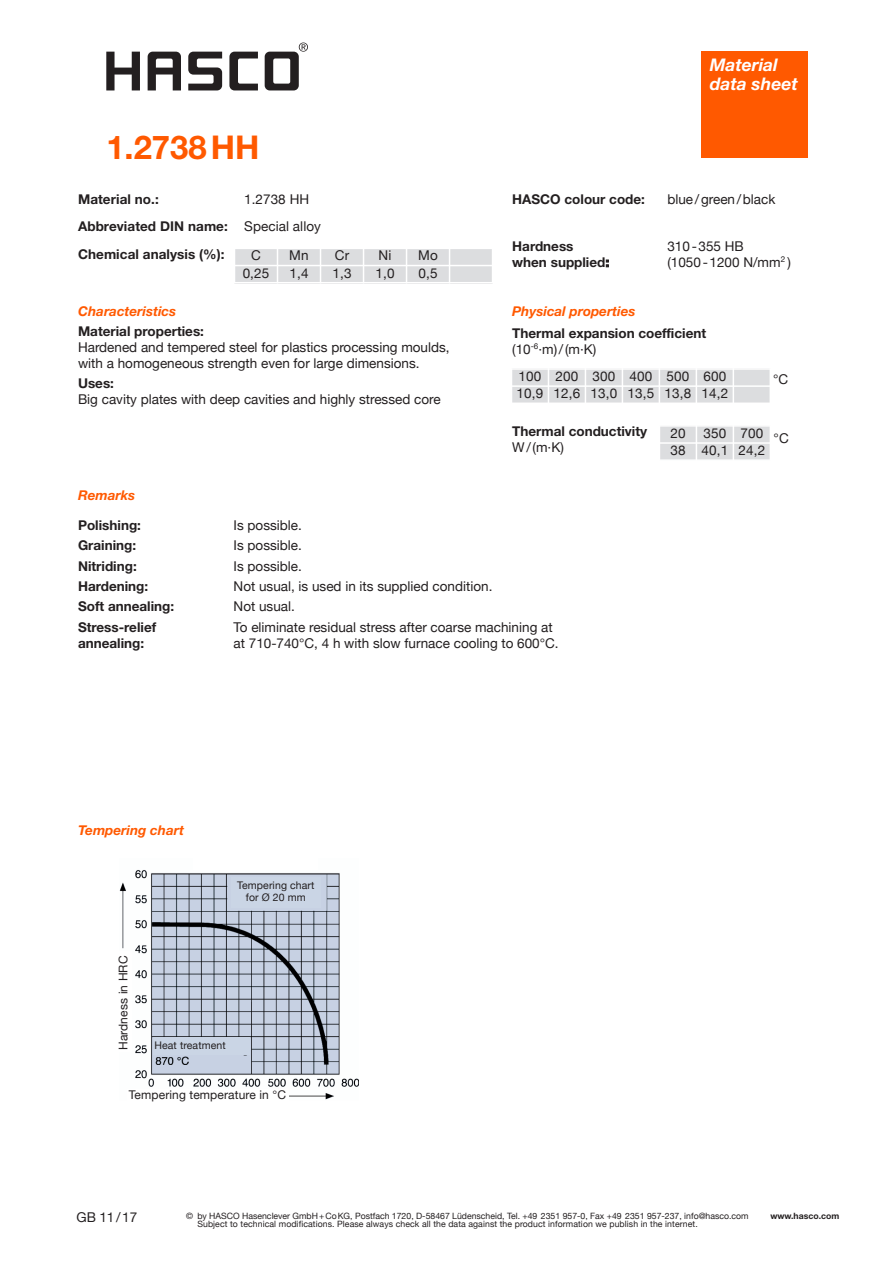
<style>
.page{position:relative;width:893px;height:1263px;background:#fff}
.page>*{position:absolute;margin:0;border:0;box-sizing:border-box;transform-origin:0 0}
.t1{font:700 32.85px "Helvetica Neue";color:#ff5900}
.t2{font:italic 700 17.4px/19.2px "Helvetica Neue";color:#fff}
.t3{font:13.5px/17.1px "Helvetica Neue";color:#231f20}
.t4{font:700 13.5px/27.5px "Helvetica Neue";color:#231f20}
.t5{font:italic 700 13.5px "Helvetica Neue";color:#ff5900}
.t6{font:12px "Helvetica Neue";letter-spacing:.01em;color:#231f20}
.t7{font:10.5px/12px "Helvetica Neue";letter-spacing:.01em;color:#231f20;text-align:center}
.t8{font:8.7px "Helvetica Neue";letter-spacing:.01em;color:#231f20}
.t9{font:700 8.7px "Helvetica Neue";color:#231f20}
.s1{font-weight:400}
</style>
<div class="page">
<svg style="left:106px;top:52px;width:34px;height:38px"></svg>
<svg style="left:229px;top:52px;width:29px;height:38px"></svg>
<svg style="left:265px;top:43px;width:43px;height:47px"></svg>
<svg style="left:188px;top:52px;width:34px;height:38px"></svg>
<svg style="left:148px;top:52px;width:33px;height:38px"></svg>
<div style="left:702px;top:51px;width:106px;height:106px;background:#ff5900"></div>
<div style="left:234px;top:248px;width:43px;height:18px;background:#dcdddf"></div>
<div style="left:277px;top:248px;width:43px;height:18px;background:#dcdddf"></div>
<div style="left:320px;top:248px;width:44px;height:18px;background:#dcdddf"></div>
<div style="left:364px;top:248px;width:43px;height:18px;background:#dcdddf"></div>
<div style="left:407px;top:248px;width:43px;height:18px;background:#dcdddf"></div>
<div style="left:450px;top:248px;width:43px;height:18px;background:#dcdddf"></div>
<div style="left:234px;top:266px;width:43px;height:17px;background:#dcdddf"></div>
<div style="left:277px;top:266px;width:43px;height:17px;background:#dcdddf"></div>
<div style="left:320px;top:266px;width:44px;height:17px;background:#dcdddf"></div>
<div style="left:364px;top:266px;width:43px;height:17px;background:#dcdddf"></div>
<div style="left:407px;top:266px;width:43px;height:17px;background:#dcdddf"></div>
<div style="left:450px;top:266px;width:43px;height:17px;background:#dcdddf"></div>
<hr style="left:234px;top:248px;width:1px;height:35px;background:#fff">
<hr style="left:277px;top:248px;width:1px;height:35px;background:#fff">
<hr style="left:320px;top:248px;width:1px;height:35px;background:#fff">
<hr style="left:363px;top:248px;width:1px;height:35px;background:#fff">
<hr style="left:406px;top:248px;width:1px;height:35px;background:#fff">
<hr style="left:449px;top:248px;width:1px;height:35px;background:#fff">
<hr style="left:492px;top:248px;width:1px;height:35px;background:#fff">
<hr style="left:234px;top:248px;width:259px;height:1px;background:#fff">
<hr style="left:234px;top:265px;width:259px;height:1px;background:#fff">
<hr style="left:234px;top:282px;width:259px;height:1px;background:#fff">
<div style="left:511px;top:368px;width:37px;height:18px;background:#dcdddf"></div>
<div style="left:548px;top:368px;width:37px;height:18px;background:#dcdddf"></div>
<div style="left:585px;top:368px;width:37px;height:18px;background:#dcdddf"></div>
<div style="left:622px;top:368px;width:37px;height:18px;background:#dcdddf"></div>
<div style="left:659px;top:368px;width:37px;height:18px;background:#dcdddf"></div>
<div style="left:696px;top:368px;width:37px;height:18px;background:#dcdddf"></div>
<div style="left:733px;top:368px;width:38px;height:18px;background:#dcdddf"></div>
<div style="left:511px;top:386px;width:37px;height:18px;background:#dcdddf"></div>
<div style="left:548px;top:386px;width:37px;height:18px;background:#dcdddf"></div>
<div style="left:585px;top:386px;width:37px;height:18px;background:#dcdddf"></div>
<div style="left:622px;top:386px;width:37px;height:18px;background:#dcdddf"></div>
<div style="left:659px;top:386px;width:37px;height:18px;background:#dcdddf"></div>
<div style="left:696px;top:386px;width:37px;height:18px;background:#dcdddf"></div>
<div style="left:733px;top:386px;width:38px;height:18px;background:#dcdddf"></div>
<hr style="left:511px;top:368px;width:1px;height:36px;background:#fff">
<hr style="left:548px;top:368px;width:1px;height:36px;background:#fff">
<hr style="left:585px;top:368px;width:1px;height:36px;background:#fff">
<hr style="left:622px;top:368px;width:1px;height:36px;background:#fff">
<hr style="left:659px;top:368px;width:1px;height:36px;background:#fff">
<hr style="left:696px;top:368px;width:1px;height:36px;background:#fff">
<hr style="left:733px;top:368px;width:1px;height:36px;background:#fff">
<hr style="left:770px;top:368px;width:1px;height:36px;background:#fff">
<hr style="left:511px;top:368px;width:260px;height:2px;background:#fff">
<hr style="left:511px;top:385px;width:260px;height:2px;background:#fff">
<hr style="left:511px;top:402px;width:260px;height:2px;background:#fff">
<div style="left:659px;top:425px;width:37px;height:18px;background:#dcdddf"></div>
<div style="left:696px;top:425px;width:37px;height:18px;background:#dcdddf"></div>
<div style="left:733px;top:425px;width:38px;height:18px;background:#dcdddf"></div>
<div style="left:659px;top:443px;width:37px;height:18px;background:#dcdddf"></div>
<div style="left:696px;top:443px;width:37px;height:18px;background:#dcdddf"></div>
<div style="left:733px;top:443px;width:38px;height:18px;background:#dcdddf"></div>
<hr style="left:659px;top:425px;width:1px;height:36px;background:#fff">
<hr style="left:696px;top:425px;width:1px;height:36px;background:#fff">
<hr style="left:733px;top:425px;width:1px;height:36px;background:#fff">
<hr style="left:770px;top:425px;width:1px;height:36px;background:#fff">
<hr style="left:659px;top:425px;width:112px;height:2px;background:#fff">
<hr style="left:659px;top:442px;width:112px;height:2px;background:#fff">
<hr style="left:659px;top:459px;width:112px;height:2px;background:#fff">
<img style="left:119px;top:870px;width:239px;height:230px">
<div style="left:231px;top:877px;width:89px;height:31px;background:#cad5e5"></div>
<div style="left:117px;top:951px;width:15px;height:100px;background:#fff"></div>
<div style="left:153px;top:1037px;width:97px;height:18px;background:#cad5e5"></div>
<div style="left:127px;top:1089px;width:162px;height:15px;background:#fff"></div>
<h1 class="t1" style="left:106px;top:135px;width:155px">1.2738 HH</h1>
<p class="t2" style="left:710px;top:57px;width:90px">Material data sheet</p>
<p class="t4" style="left:78px;top:187px;width:244px;text-indent:166px"><span class="s1">1.2738 HH<br></span>Abbreviated DIN name: <span class="s1">Special alloy<br></span>Chemical analysis (%):</p>
<p class="t4" style="left:512px;top:187px;width:134px">HASCO colour code:</p>
<p class="t3" style="left:667px;top:191px;width:110px">blue / green / black</p>
<p class="t4" style="left:78px;top:187px;width:82px">Material no.:</p>
<p class="t4" style="left:512px;top:234px;width:63px">Hardness</p>
<p class="t3" style="left:667px;top:237px;width:78px">310-355 HB</p>
<p class="t4" style="left:512px;top:250px;width:98px">when supplied:</p>
<p class="t3" style="left:667px;top:253px;width:125px">(1050-1200 N/mm<sup>2</sup> )</p>
<p class="t3" style="left:251px;top:247px;width:11px">C</p>
<p class="t3" style="left:289px;top:247px;width:21px">Mn</p>
<p class="t3" style="left:335px;top:247px;width:16px">Cr</p>
<p class="t3" style="left:379px;top:247px;width:14px">Ni</p>
<p class="t3" style="left:418px;top:247px;width:21px">Mo</p>
<p class="t3" style="left:243px;top:264px;width:28px">0,25</p>
<p class="t3" style="left:289px;top:264px;width:21px">1,4</p>
<p class="t3" style="left:332px;top:264px;width:21px">1,3</p>
<p class="t3" style="left:375px;top:264px;width:21px">1,0</p>
<p class="t3" style="left:418px;top:264px;width:21px">0,5</p>
<p class="t5" style="left:78px;top:306px;width:100px">Characteristics</p>
<p class="t5" style="left:512px;top:306px;width:125px">Physical properties</p>
<p class="t4" style="left:78px;top:319px;width:127px">Material properties:</p>
<p class="t3" style="left:78px;top:339px;width:373px;line-height:15.9px">Hardened and tempered steel for plastics processing moulds, with a homogeneous strength even for large dimensions.</p>
<p class="t4" style="left:78px;top:371px;width:38px">Uses:</p>
<p class="t3" style="left:78px;top:391px;width:364px">Big cavity plates with deep cavities and highly stressed core</p>
<p class="t4" style="left:512px;top:327px;width:195px;line-height:15.9px">Thermal expansion coefficient <span class="s1">(10</span><sup>-6</sup><span class="s1">·m) / (m·K)</span></p>
<p class="t3" style="left:517px;top:367px;width:213px">100 200 300 400 500 600<br>10,9 12,6 13,0 13,5 13,8 14,2</p>
<p class="t3" style="left:670px;top:424px;width:17px">20</p>
<p class="t4" style="left:512px;top:419px;width:136px">Thermal conductivity</p>
<p class="t3" style="left:512px;top:438px;width:53px">W / (m·K)</p>
<p class="t3" style="left:670px;top:424px;width:96px;text-align:right">350 700<br>38 40,1 24,2</p>
<p class="t3" style="left:773px;top:371px;width:17px">°C</p>
<p class="t3" style="left:774px;top:429px;width:17px">°C</p>
<p class="t5" style="left:78px;top:491px;width:59px">Remarks</p>
<p class="t4" style="left:78px;top:512px;width:64px">Polishing:</p>
<p class="t3" style="left:234px;top:516px;width:70px">Is possible.</p>
<p class="t4" style="left:78px;top:533px;width:60px">Graining:</p>
<p class="t3" style="left:234px;top:537px;width:70px">Is possible.</p>
<p class="t4" style="left:78px;top:553px;width:60px">Nitriding:</p>
<p class="t3" style="left:234px;top:557px;width:70px">Is possible.</p>
<p class="t4" style="left:78px;top:574px;width:72px">Hardening:</p>
<p class="t3" style="left:234px;top:577px;width:260px">Not usual, is used in its supplied condition.</p>
<p class="t4" style="left:78px;top:594px;width:98px">Soft annealing:</p>
<p class="t3" style="left:234px;top:598px;width:63px">Not usual.</p>
<p class="t4" style="left:78px;top:614px;width:80px">Stress-relief</p>
<p class="t3" style="left:234px;top:618px;width:321px">To eliminate residual stress after coarse machining at</p>
<p class="t4" style="left:78px;top:630px;width:68px">annealing:</p>
<p class="t3" style="left:234px;top:634px;width:327px">at 710-740°C, 4 h with slow furnace cooling to 600°C.</p>
<p class="t5" style="left:78px;top:825px;width:107px">Tempering chart</p>
<p class="t7" style="left:237px;top:879px;width:79px">Tempering chart for Ø 20 mm</p>
<p class="t6" style="left:116px;top:1050px;width:96px;rotate:-90deg">Hardness in HRC</p>
<p class="t7" style="left:154px;top:1039px;width:73px">Heat treatment</p>
<p class="t6" style="left:129px;top:1088px;width:159px">Tempering temperature in °C</p>
<p class="t3" style="left:77px;top:1208px;width:62px">GB 11/17</p>
<p class="t8" style="left:186px;top:1210px;width:564px">© by HASCO Hasenclever GmbH + Co KG, Postfach 1720, D-58467 Lüdenscheid, Tel. +49 2351 957-0, Fax +49 2351 957-237, info@hasco.com</p>
<p class="t9" style="left:770px;top:1212px;width:70px">www.hasco.com</p>
<p class="t8" style="left:197px;top:1219px;width:502px">Subject to technical modifications. Please always check all the data against the product information we publish in the internet.</p>
</div>
